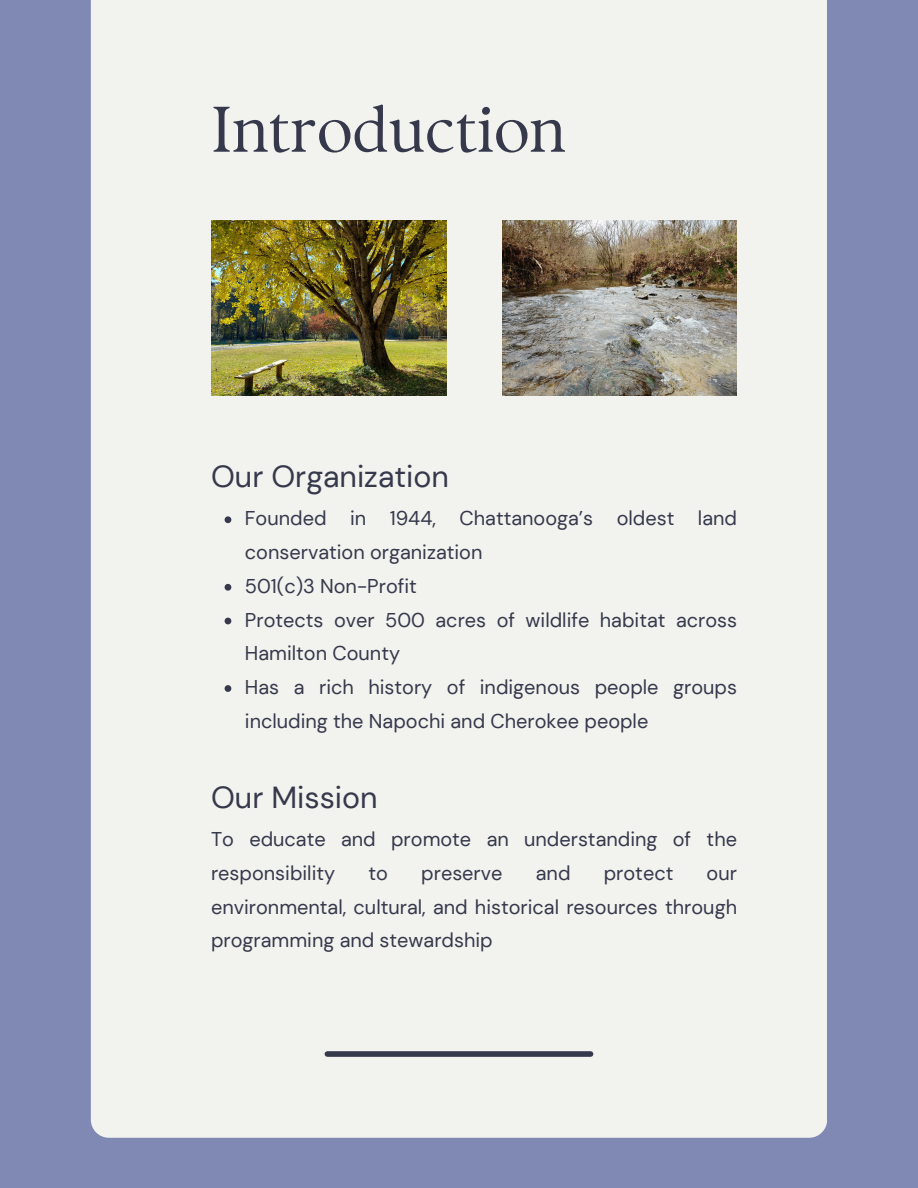
<style>
.page{position:relative;width:918px;height:1188px;background:#8089b3}
.page>*{position:absolute;margin:0;border:0;box-sizing:border-box;transform-origin:0 0}
.t1{font:64.5px "TY Serif D";color:#36384c}
.t2{font:30.45px "DM Sans";color:#36384c}
.t3{font:19.95px/33.8px "DM Sans";color:#36384c}
</style>
<div class="page">
<div style="left:91px;top:0;width:736px;height:1137px;background:#f2f3ee"></div>
<div style="left:327px;top:1051px;width:264px;height:6px;background:#36384c"></div>
<img style="left:503px;top:220px;width:234px;height:176px">
<img style="left:211px;top:220px;width:235px;height:176px">
<svg style="left:225px;top:516px;width:6px;height:7px"></svg>
<svg style="left:225px;top:584px;width:6px;height:7px"></svg>
<svg style="left:225px;top:618px;width:6px;height:6px"></svg>
<svg style="left:225px;top:685px;width:6px;height:7px"></svg>
<p class="t1" style="left:211px;top:91px;width:356px">Introduction</p>
<p class="t2" style="left:211px;top:457px;width:239px">Our Organization</p>
<h2 class="t3" style="left:245px;top:502px;width:494px">Founded in 1944, Chattanooga’s oldest land conservation organization</h2>
<p class="t3" style="left:245px;top:569px;width:173px">501(c)3 Non-Profit</p>
<p class="t3" style="left:245px;top:603px;width:494px">Protects over 500 acres of wildlife habitat across<br>Hamilton County</p>
<p class="t3" style="left:245px;top:670px;width:494px">Has a rich history of indigenous people groups including the Napochi and Cherokee people</p>
<p class="t2" style="left:211px;top:778px;width:168px">Our Mission</p>
<p class="t3" style="left:211px;top:822px;width:527px">To educate and promote an understanding of the responsibility</p>
<p class="t3" style="left:369px;top:856px;width:21px">to</p>
<p class="t3" style="left:421px;top:856px;width:83px">preserve</p>
<p class="t3" style="left:536px;top:856px;width:36px">and</p>
<p class="t3" style="left:604px;top:856px;width:71px">protect</p>
<p class="t3" style="left:211px;top:856px;width:527px;text-align:justify;text-indent:496px">our environmental, cultural, and historical resources through programming and stewardship</p>
</div>
